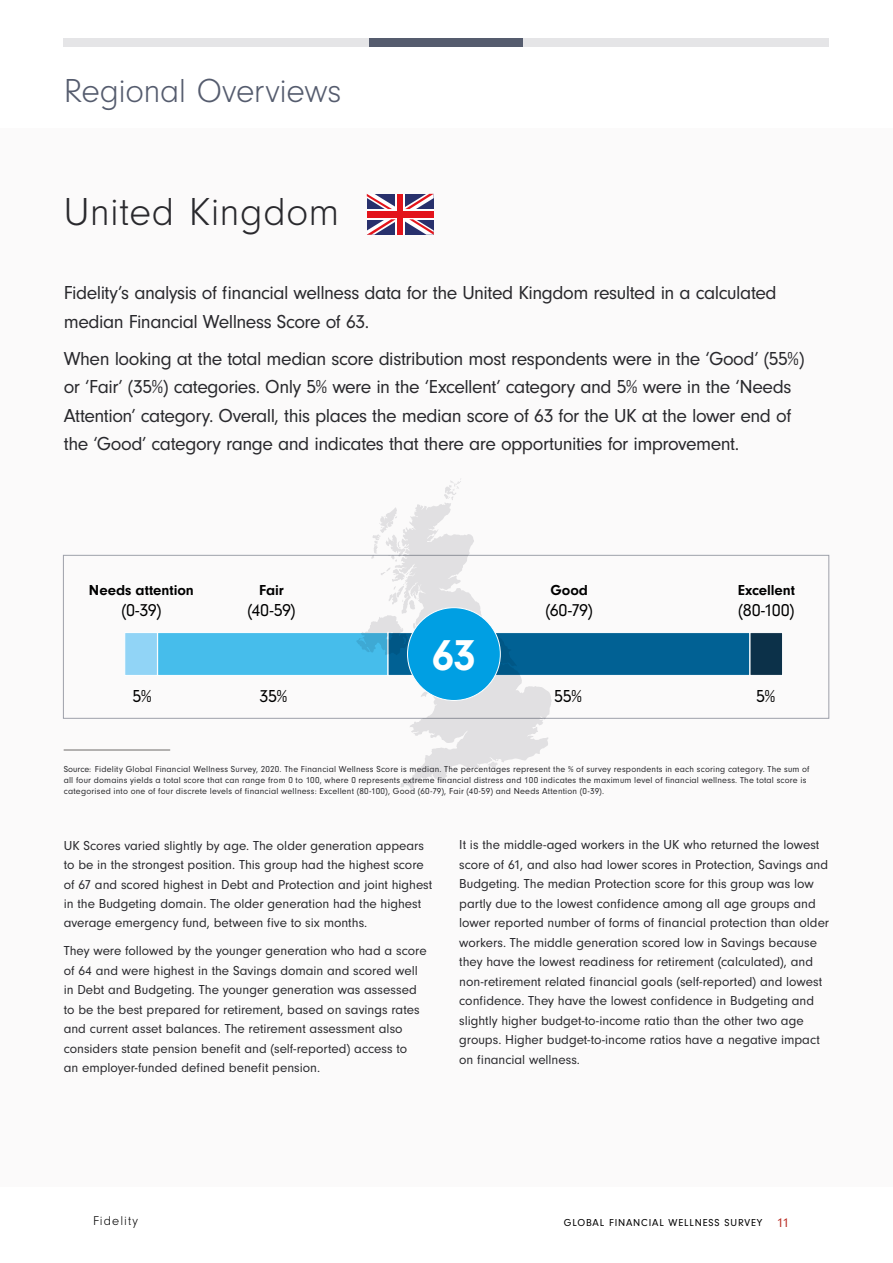
<style>
.page{position:relative;width:893px;height:1263px;background:#fff}
.page>*{position:absolute;margin:0;border:0;box-sizing:border-box;transform-origin:0 0}
.t1{font:700 45px "Neuzeit Gro T";color:#fff}
.t2{font:40.5px "Neuzeit Gro T Ligh";letter-spacing:.01em;color:#29292d}
.t3{font:34.5px "Neuzeit Gro T Ligh";letter-spacing:-.01em;color:#555c6e}
.t4{font:19.5px/28.5px "Neuzeit Gro T";letter-spacing:-.025em;color:#29292d}
.t5{font:18px "Neuzeit Gro T";letter-spacing:-.02em;color:#000}
.t6{font:700 15px "Neuzeit Gro T";letter-spacing:-.005em;color:#000}
.t7{font:13.5px/19.5px "Neuzeit Gro T";color:#29292d}
.t8{font:13.2px "Neuzeit Gro T Ligh";letter-spacing:.08em;color:#000}
.t9{font:10.5px "Neuzeit Gro T";letter-spacing:.08em;color:#000}
.t10{font:9px/10.8px "Neuzeit Gro T";letter-spacing:.02em;color:#29292d}
.s1{font-size:13.2px;color:#b8281f}
</style>
<div class="page">
<div style="left:0;top:128px;width:893px;height:1058px;background:#fbfafa"></div>
<div style="left:63px;top:555px;width:766px;height:164px;border:1px solid #9ea1aa"></div>
<div style="left:64px;top:38px;width:765px;height:8px;background:#e5e5e7"></div>
<div style="left:370px;top:38px;width:153px;height:8px;background:#555c6e"></div>
<div style="left:749px;top:632px;width:34px;height:44px;background:#0c3149;border:1px solid #fff"></div>
<div style="left:388px;top:632px;width:362px;height:44px;background:#016194;border:1px solid #fff"></div>
<div style="left:157px;top:632px;width:231px;height:44px;background:#46bdeb;border:1px solid #fff"></div>
<div style="left:124px;top:632px;width:34px;height:44px;background:#91d4f6;border:1px solid #fff"></div>
<svg style="left:394px;top:503px;width:158px;height:287px"></svg>
<svg style="left:487px;top:761px;width:11px;height:7px"></svg>
<svg style="left:444px;top:479px;width:17px;height:21px"></svg>
<svg style="left:356px;top:507px;width:65px;height:148px"></svg>
<div style="left:408px;top:608px;width:92px;height:92px;background:#009fe3;border-radius:50%"></div>
<hr style="left:64px;top:750px;width:106px;height:1px;background:#6c6a68">
<svg style="left:367px;top:194px;width:67px;height:41px"></svg>
<h3 class="t3" style="left:64px;top:72px;width:279px">Regional Overviews</h3>
<h2 class="t2" style="left:64px;top:190px;width:277px">United Kingdom</h2>
<h3 class="t4" style="left:64px;top:279px;width:715px">Fidelity’s analysis of financial wellness data for the United Kingdom resulted in a calculated median Financial Wellness Score of 63.</h3>
<p class="t4" style="left:64px;top:344px;width:742px">When looking at the total median score distribution most respondents were in the ‘Good’ (55%) or ‘Fair’ (35%) categories. Only 5% were in the ‘Excellent’ category and 5% were in the ‘Needs Attention’ category. Overall, this places the median score of 63 for the UK at the lower end of the ‘Good’ category range and indicates that there are opportunities for improvement.</p>
<p class="t6" style="left:89px;top:581px;width:106px">Needs attention</p>
<h3 class="t5" style="left:121px;top:601px;width:42px">(0-39)</h3>
<h3 class="t5" style="left:132px;top:686px;width:21px">5%</h3>
<p class="t6" style="left:259px;top:581px;width:26px">Fair</p>
<h3 class="t5" style="left:248px;top:601px;width:49px">(40-59)</h3>
<h3 class="t5" style="left:259px;top:686px;width:29px">35%</h3>
<h1 class="t1" style="left:432px;top:630px;width:46px">63</h1>
<p class="t6" style="left:551px;top:581px;width:39px">Good</p>
<h3 class="t5" style="left:546px;top:601px;width:49px">(60-79)</h3>
<h3 class="t5" style="left:554px;top:686px;width:29px">55%</h3>
<p class="t6" style="left:738px;top:581px;width:58px">Excellent</p>
<h3 class="t5" style="left:738px;top:601px;width:58px">(80-100)</h3>
<h3 class="t5" style="left:756px;top:686px;width:21px">5%</h3>
<p class="t10" style="left:64px;top:764px;width:747px">Source: Fidelity Global Financial Wellness Survey, 2020. The Financial Wellness Score is median. The percentages represent the % of survey respondents in each scoring category. The sum of all four domains yields a total score that can range from 0 to 100, where 0 represents extreme financial distress and 100 indicates the maximum level of financial wellness. The total score is categorised into one of four discrete levels of financial wellness: Excellent (80-100), Good (60-79), Fair (40-59) and Needs Attention (0-39).</p>
<p class="t7" style="left:64px;top:835px;width:370px">UK Scores varied slightly by age. The older generation appears to be in the strongest position. This group had the highest score of 67 and scored highest in Debt and Protection and joint highest in the Budgeting domain. The older generation had the highest average emergency fund, between five to six months.</p>
<p class="t7" style="left:64px;top:941px;width:364px">They were followed by the younger generation who had a score of 64 and were highest in the Savings domain and scored well in Debt and Budgeting. The younger generation was assessed to be the best prepared for retirement, based on savings rates and current asset balances. The retirement assessment also considers state pension benefit and (self-reported) access to<br>an employer-funded defined benefit pension.</p>
<p class="t7" style="left:459px;top:835px;width:371px">It is the middle-aged workers in the UK who returned the lowest score of 61, and also had lower scores in Protection, Savings and Budgeting. The median Protection score for this group was low partly due to the lowest confidence among all age groups and lower reported number of forms of financial protection than older workers. The middle generation scored low in Savings because they have the lowest readiness for retirement (calculated), and non-retirement related financial goals (self-reported) and lowest confidence. They have the lowest confidence in Budgeting and slightly higher budget-to-income ratio than the other two age groups. Higher budget-to-income ratios have a negative impact on financial wellness.</p>
<p class="t8" style="left:93px;top:1213px;width:47px">Fidelity</p>
<p class="t9" style="left:564px;top:1216px;width:226px">GLOBAL FINANCIAL WELLNESS SURVEY <span class="s1">11</span></p>
</div>
